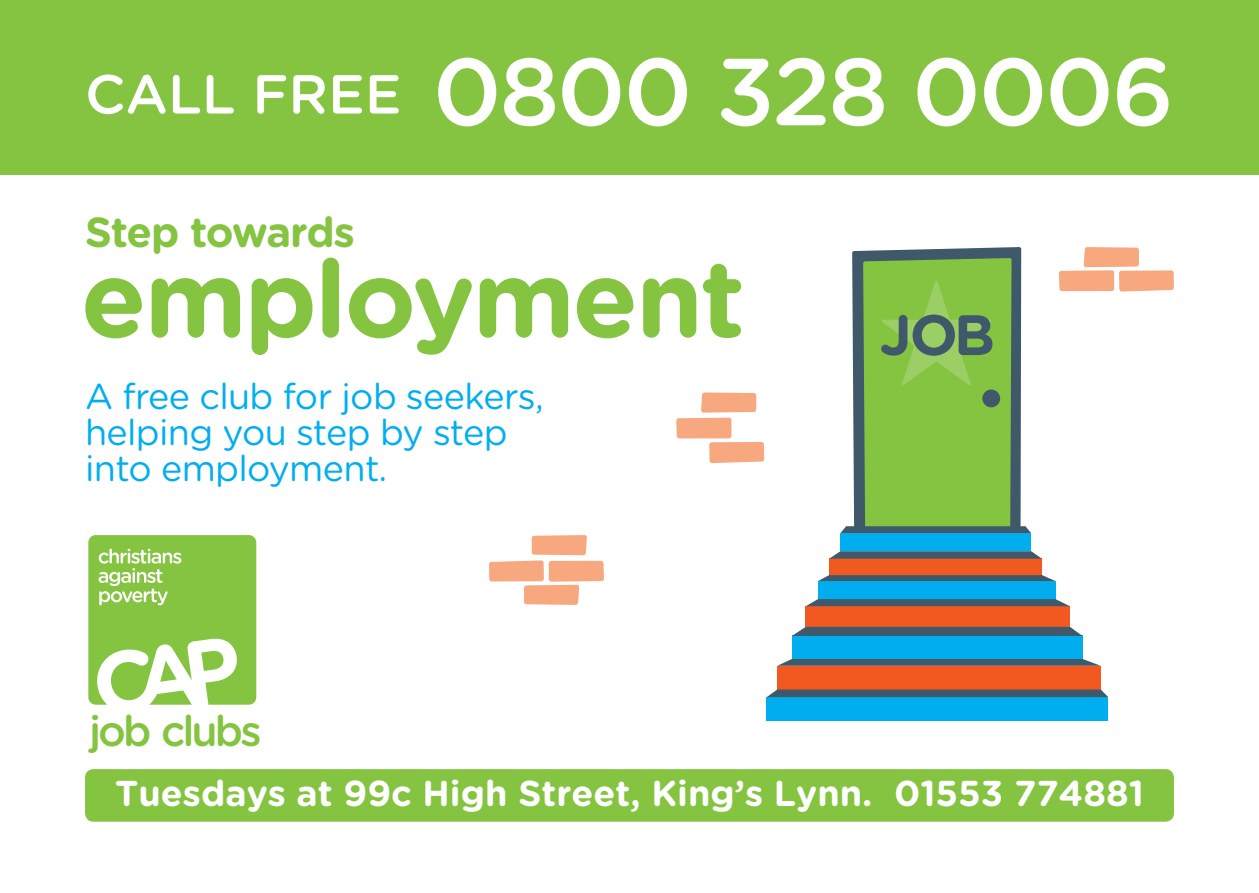
<style>
.page{position:relative;width:1259px;height:893px;background:#fff}
.page>*{position:absolute;margin:0;border:0;box-sizing:border-box;transform-origin:0 0}
.t1{font:700 108px "Gotham Rounded";letter-spacing:-.47em;color:#84c440}
.t2{font:500 95.1px "Gotham Rounded";color:#fff}
.t3{font:500 42.9px "Gotham Rounded";letter-spacing:.025em;color:#84c440}
.t4{font:700 42px "Gotham Rounded";letter-spacing:-.48em;color:#84c440}
.t5{font:36px/36px "Gotham Rounded";letter-spacing:-.06em;color:#00aeef}
.t6{font:700 36px "Gotham Rounded";color:#fff}
.s1{font-size:54.9px}
</style>
<div class="page">
<div style="left:85px;top:769px;width:1089px;height:53px;background:#84c440;border-radius:9px"></div>
<svg style="left:852px;top:247px;width:169px;height:11px;background:#637886"></svg>
<div style="left:840px;top:533px;width:191px;height:18px;background:#00aeef"></div>
<div style="left:829px;top:559px;width:213px;height:16px;background:#f15921"></div>
<div style="left:818px;top:581px;width:237px;height:18px;background:#00aeef"></div>
<div style="left:805px;top:606px;width:265px;height:21px;background:#f15921"></div>
<div style="left:792px;top:636px;width:290px;height:23px;background:#00aeef"></div>
<div style="left:777px;top:666px;width:323px;height:23px;background:#f15921"></div>
<div style="left:766px;top:697px;width:342px;height:24px;background:#00aeef"></div>
<svg style="left:829px;top:551px;width:213px;height:8px;background:#546572"></svg>
<svg style="left:818px;top:575px;width:237px;height:6px"></svg>
<svg style="left:806px;top:599px;width:264px;height:7px;background:#486274"></svg>
<div style="left:792px;top:627px;width:290px;height:9px;background:#3f596b"></div>
<svg style="left:777px;top:659px;width:323px;height:7px;background:#4d6576"></svg>
<svg style="left:767px;top:689px;width:341px;height:8px;background:#4f5d6a"></svg>
<svg style="left:840px;top:258px;width:191px;height:275px;background:#87b860"></svg>
<div style="left:982px;top:389px;width:18px;height:18px;background:#3f596b;border-radius:50%"></div>
<div style="left:1059px;top:270px;width:55px;height:21px;background:#f8a87e;border-radius:3px"></div>
<svg style="left:1083px;top:247px;width:91px;height:45px"></svg>
<div style="left:676px;top:418px;width:55px;height:20px;background:#f8a87e;border-radius:3px"></div>
<svg style="left:709px;top:442px;width:55px;height:21px"></svg>
<svg style="left:701px;top:392px;width:55px;height:21px"></svg>
<div style="left:549px;top:561px;width:55px;height:21px;background:#f8a87e;border-radius:3px"></div>
<svg style="left:489px;top:535px;width:98px;height:70px"></svg>
<div style="left:0;top:0;width:1259px;height:175px;background:#84c440"></div>
<svg style="left:88px;top:535px;width:168px;height:170px"></svg>
<h2 class="t2" style="left:85px;top:56px;width:1056px"><span class="s1">C A L L F R E E</span> 0 8 0 0 3 2 8 0 0 0 6</h2>
<p class="t4" style="left:85px;top:218px;width:295px">Step towards</p>
<h1 class="t1" style="left:81px;top:261px;width:736px">employment</h1>
<p class="t5" style="left:85px;top:382px;width:474px">A free club for job seekers, helping you step by step into em ploym ent.</p>
<p class="t3" style="left:89px;top:715px;width:174px">job clubs</p>
<p class="t6" style="left:115px;top:777px;width:1030px">Tuesdays at 99c High Street, King’s Lynn. 01553 774881</p>
</div>
